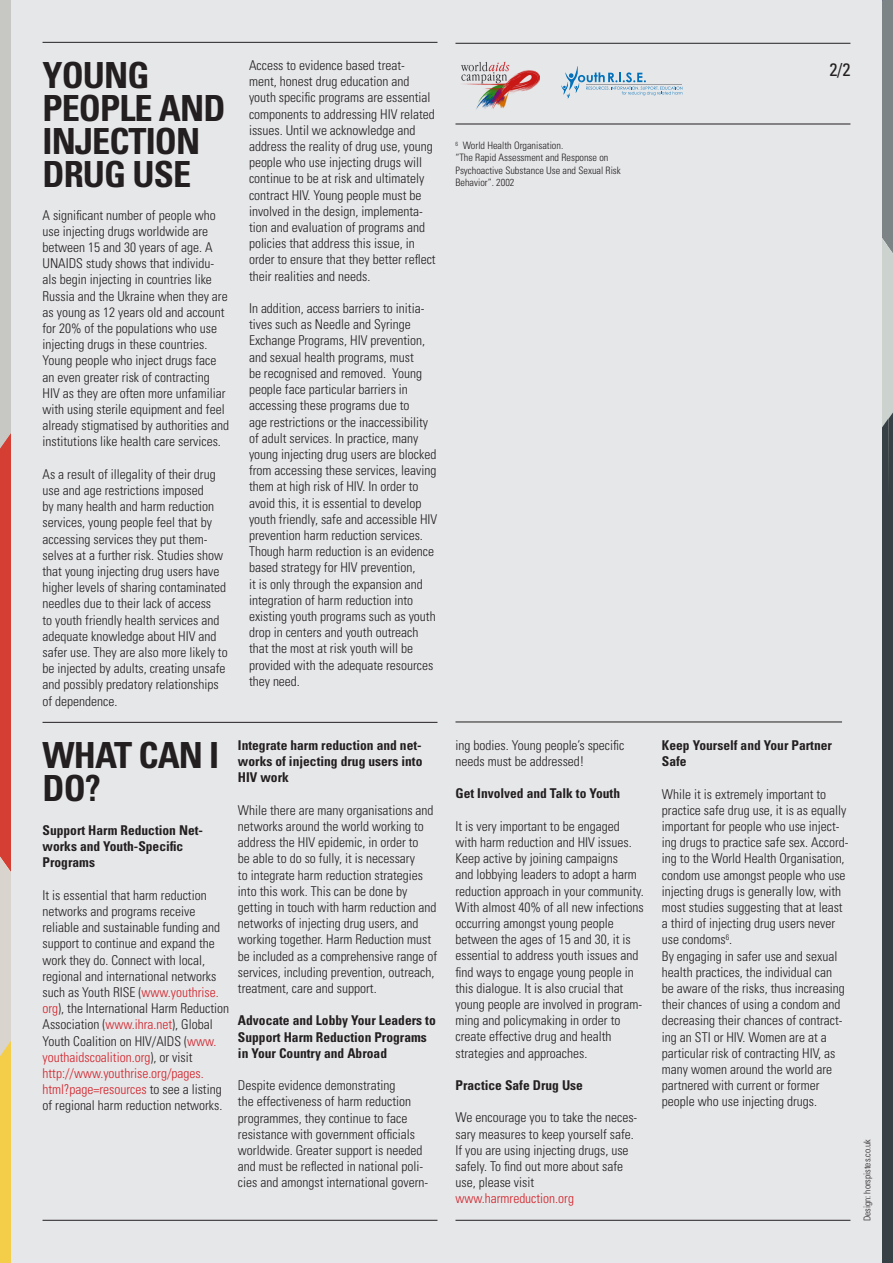
<style>
.page{position:relative;width:893px;height:1263px;background:#fff}
.page>*{position:absolute;margin:0;border:0;box-sizing:border-box;transform-origin:0 0}
.t1{font:700 condensed 36px/33px "Univers";letter-spacing:-.025em;color:#231f20}
.t2{font:condensed 18px "Univers";color:#231f20}
.t3{font:300 condensed 13.5px/16.2px "Univers";color:#231f20}
.t4{font:700 condensed 13.5px/16.2px "Univers";color:#231f20}
.t5{font:300 condensed 13.5px "Univers";color:#d1232a}
.t6{font:300 condensed 10.2px/12.3px "Univers";color:#231f20}
.t7{font:300 condensed 9.3px "Univers";color:#231f20}
.s1{color:#d1232a}
</style>
<div class="page">
<div style="left:0;top:0;width:11px;height:449px;background:#c7c8c3"></div>
<svg style="left:881px;top:0;width:12px;height:128px;background:#848c8e"></svg>
<svg style="left:881px;top:128px;width:12px;height:284px;background:#afb6b4"></svg>
<svg style="left:881px;top:412px;width:12px;height:851px;background:#555d61"></svg>
<svg style="left:0;top:857px;width:11px;height:199px;background:#d9cec2"></svg>
<div style="left:11px;top:0;width:870px;height:1263px;background:#e6e7e9"></div>
<hr style="left:43px;top:1220px;width:394px;height:1px;background:#231f20">
<hr style="left:455px;top:1220px;width:395px;height:1px;background:#231f20">
<hr style="left:455px;top:722px;width:387px;height:1px;background:#231f20">
<hr style="left:43px;top:42px;width:394px;height:1px;background:#231f20">
<hr style="left:455px;top:43px;width:395px;height:1px;background:#231f20">
<hr style="left:455px;top:124px;width:395px;height:1px;background:#231f20">
<img style="left:461px;top:61px;width:78px;height:49px">
<hr style="left:43px;top:722px;width:394px;height:1px;background:#231f20">
<svg style="left:561px;top:66px;width:121px;height:33px"></svg>
<p class="t1" style="left:43px;top:59px;width:185px">YOUNG<br>PEOPLE AND<br>INJECTION<br>DRUG USE</p>
<p class="t3" style="left:43px;top:207px;width:188px">A significant number of people who use injecting drugs worldwide are between 15 and 30 years of age. A UNAIDS study shows that individu&shy;als begin injecting in countries like Russia and the Ukraine when they are as young as 12 years old and account for 20% of the populations who use injecting drugs in these countries.<br>Young people who inject drugs face an even greater risk of contracting HIV as they are often more unfamiliar with using sterile equipment and feel already stigmatised by authorities and institutions like health care services.</p>
<p class="t3" style="left:43px;top:466px;width:187px">As a result of illegality of their drug use and age restrictions imposed<br>by many health and harm reduction services, young people feel that by accessing services they put them&shy;selves at a further risk. Studies show that young injecting drug users have higher levels of sharing contaminated needles due to their lack of access<br>to youth friendly health services and adequate knowledge about HIV and safer use. They are also more likely to be injected by adults, creating unsafe and possibly predatory relationships of dependence.</p>
<p class="t3" style="left:249px;top:57px;width:188px">Access to evidence based treat&shy;ment, honest drug education and youth specific programs are essential components to addressing HIV related issues. Until we acknowledge and address the reality of drug use, young people who use injecting drugs will continue to be at risk and ultimately contract HIV. Young people must be involved in the design, implementa&shy;tion and evaluation of programs and policies that address this issue, in order to ensure that they better reflect their realities and needs.</p>
<p class="t3" style="left:249px;top:300px;width:190px">In addition, access barriers to initia&shy;tives such as Needle and Syringe Exchange Programs, HIV prevention, and sexual health programs, must<br>be recognised and removed. Young people face particular barriers in accessing these programs due to<br>age restrictions or the inaccessibility of adult services. In practice, many young injecting drug users are blocked from accessing these services, leaving them at high risk of HIV. In order to avoid this, it is essential to develop youth friendly, safe and accessible HIV prevention harm reduction services.<br>Though harm reduction is an evidence based strategy for HIV prevention,<br>it is only through the expansion and integration of harm reduction into existing youth programs such as youth drop in centers and youth outreach that the most at risk youth will be provided with the adequate resources they need.</p>
<p class="t1" style="left:43px;top:738px;width:178px">WHAT CAN I<br>DO?</p>
<p class="t4" style="left:43px;top:822px;width:162px">Support Harm Reduction Net&shy;works and Youth-Specific<br>Programs</p>
<p class="t3" style="left:43px;top:887px;width:188px">It is essential that harm reduction networks and programs receive reliable and sustainable funding and support to continue and expand the work they do. Connect with local, regional and international networks such as Youth RISE (<span class="s1">www.youthrise. org</span>), the International Harm Reduction Association (<span class="s1">www.ihra.net</span>), Global Youth Coalition on HIV/AIDS (<span class="s1">www. youthaidscoalition.org</span>), or visit <span class="s1">http://www.youthrise.org/pages. html?page=resources</span> to see a listing of regional harm reduction networks.</p>
<p class="t4" style="left:238px;top:737px;width:186px;text-align:justify">Integrate harm reduction and net&shy;works of injecting drug users into HIV work</p>
<p class="t3" style="left:238px;top:802px;width:201px">While there are many organisations and networks around the world working to address the HIV epidemic, in order to<br>be able to do so fully, it is necessary<br>to integrate harm reduction strategies into this work. This can be done by getting in touch with harm reduction and networks of injecting drug users, and working together. Harm Reduction must be included as a comprehensive range of services, including prevention, outreach, treatment, care and support.</p>
<p class="t4" style="left:238px;top:1012px;width:199px">Advocate and Lobby Your Leaders to<br>Support Harm Reduction Programs in Your Country and Abroad</p>
<p class="t3" style="left:238px;top:1077px;width:192px">Despite evidence demonstrating<br>the effectiveness of harm reduction programmes, they continue to face resistance with government officials worldwide. Greater support is needed and must be reflected in national poli&shy;cies and amongst international govern-</p>
<p class="t6" style="left:455px;top:139px;width:109px"><sup>6</sup> World Health Organisation.</p>
<p class="t6" style="left:455px;top:151px;width:167px">“The Rapid Assessment and Response on<br>Psychoactive Substance Use and Sexual Risk<br>Behavior”. 2002</p>
<p class="t3" style="left:455px;top:737px;width:170px">ing bodies. Young people’s specific needs must be addressed!</p>
<p class="t4" style="left:455px;top:785px;width:166px">Get Involved and Talk to Youth</p>
<p class="t3" style="left:455px;top:818px;width:190px">It is very important to be engaged with harm reduction and HIV issues.<br>Keep active by joining campaigns<br>and lobbying leaders to adopt a harm reduction approach in your community.<br>With almost 40% of all new infections occurring amongst young people between the ages of 15 and 30, it is essential to address youth issues and find ways to engage young people in this dialogue. It is also crucial that young people are involved in program&shy;ming and policymaking in order to create effective drug and health strategies and approaches.</p>
<p class="t4" style="left:455px;top:1077px;width:129px">Practice Safe Drug Use</p>
<p class="t3" style="left:455px;top:1109px;width:183px">We encourage you to take the neces&shy;sary measures to keep yourself safe.<br>If you are using injecting drugs, use safely. To find out more about safe use, please visit</p>
<p class="t5" style="left:455px;top:1190px;width:120px">www.harmreduction.org</p>
<p class="t2" style="left:829px;top:58px;width:23px">2/2</p>
<p class="t4" style="left:662px;top:737px;width:171px">Keep Yourself and Your Partner<br>Safe</p>
<p class="t3" style="left:662px;top:785px;width:188px">While it is extremely important to practice safe drug use, it is as equally important for people who use inject&shy;ing drugs to practice safe sex. Accord&shy;ing to the World Health Organisation, condom use amongst people who use injecting drugs is generally low, with most studies suggesting that at least a third of injecting drug users never use condoms<sup>6</sup>.</p>
<p class="t3" style="left:662px;top:947px;width:184px">By engaging in safer use and sexual health practices, the individual can be aware of the risks, thus increasing their chances of using a condom and decreasing their chances of contract&shy;ing an STI or HIV. Women are at a particular risk of contracting HIV, as many women around the world are partnered with current or former people who use injecting drugs.</p>
<p class="t7" style="left:862px;top:1221px;width:84px;rotate:-90deg">Design: horspistes.co.uk</p>
</div>
